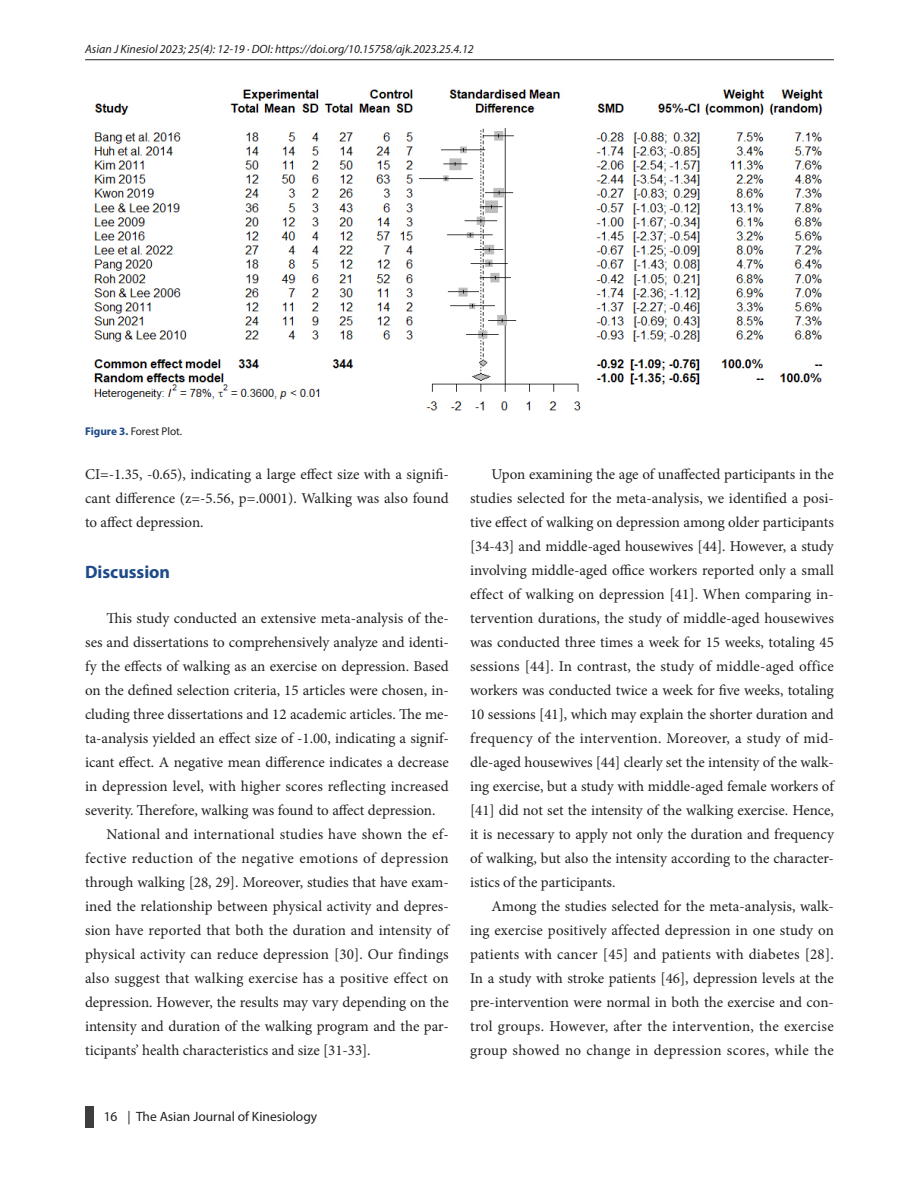
<style>
.page{position:relative;width:919px;height:1191px;background:#fff}
.page>*{position:absolute;margin:0;border:0;box-sizing:border-box;transform-origin:0 0}
.t1{font:700 18px "Myriad Pro";letter-spacing:-.005em;color:#1d4b89}
.t2{font:15px/24px "Minion Pro";color:#231f20;text-align:justify}
.t3{font:15px "Minion Pro";letter-spacing:.02em;color:#231f20}
.t4{font:13.5px "Myriad Pro";color:#231f20}
.t5{font:italic 12px "Myriad Pro";color:#231f20}
.t6{font:11.25px "Myriad Pro";letter-spacing:-.005em;color:#231f20}
.s1{font-weight:700;color:#1d4b89}
</style>
<div class="page">
<div style="left:85px;top:1106px;width:9px;height:21px;background:#3e3e3f"></div>
<hr style="left:85px;top:59px;width:748px;height:1px;background:#231f20">
<img style="left:94px;top:89px;width:729px;height:322px">
<p class="t5" style="left:85px;top:41px;width:390px">Asian J Kinesiol 2023; 25(4): 12-19 · DOI: https://doi.org/10.15758/ajk.2023.25.4.12</p>
<p class="t6" style="left:85px;top:424px;width:99px"><span class="s1">Figure 3.</span> Forest Plot.</p>
<p class="t2" style="left:85px;top:462px;width:365px">CI=-1.35, -0.65), indicating a large effect size with a signifi&shy;cant difference (z=-5.56, p=.0001). Walking was also found to affect depression.</p>
<p class="t1" style="left:85px;top:560px;width:87px">Discussion</p>
<p class="t2" style="left:106px;top:606px;width:344px">This study conducted an extensive meta-analysis of the-</p>
<p class="t2" style="left:85px;top:630px;width:365px">ses and dissertations to comprehensively analyze and identi-</p>
<p class="t2" style="left:85px;top:654px;width:365px">fy the effects of walking as an exercise on depression. Based</p>
<p class="t2" style="left:85px;top:678px;width:365px">on the defined selection criteria, 15 articles were chosen, in-</p>
<p class="t2" style="left:85px;top:702px;width:365px">cluding three dissertations and 12 academic articles. The me-</p>
<p class="t2" style="left:85px;top:726px;width:365px">ta-analysis yielded an effect size of -1.00, indicating a signif-</p>
<p class="t2" style="left:85px;top:750px;width:365px">icant effect. A negative mean difference indicates a decrease</p>
<p class="t2" style="left:85px;top:774px;width:365px">in depression level, with higher scores reflecting increased</p>
<p class="t2" style="left:85px;top:798px;width:352px">severity. Therefore, walking was found to affect depression.</p>
<p class="t2" style="left:106px;top:822px;width:344px">National and international studies have shown the ef-</p>
<p class="t3" style="left:85px;top:848px;width:365px">fective reduction of the negative emotions of depression</p>
<p class="t2" style="left:85px;top:870px;width:365px">through walking [28, 29]. Moreover, studies that have exam-</p>
<p class="t2" style="left:85px;top:894px;width:365px">ined the relationship between physical activity and depres-</p>
<p class="t2" style="left:85px;top:918px;width:365px">sion have reported that both the duration and intensity of</p>
<p class="t2" style="left:85px;top:942px;width:365px">physical activity can reduce depression [30]. Our findings</p>
<p class="t2" style="left:85px;top:966px;width:365px">also suggest that walking exercise has a positive effect on</p>
<p class="t2" style="left:85px;top:990px;width:365px">depression. However, the results may vary depending on the</p>
<p class="t2" style="left:85px;top:1014px;width:365px">intensity and duration of the walking program and the par-</p>
<p class="t2" style="left:85px;top:1038px;width:287px">ticipants’ health characteristics and size [31-33].</p>
<p class="t2" style="left:470px;top:462px;width:365px;text-indent:21px">Upon examining the age of unaffected participants in the studies selected for the meta-analysis, we identified a posi&shy;tive effect of walking on depression among older participants [34-43] and middle-aged housewives [44]. However, a study involving middle-aged office workers reported only a small effect of walking on depression [41]. When comparing in&shy;tervention durations, the study of middle-aged housewives was conducted three times a week for 15 weeks, totaling 45 sessions [44]. In contrast, the study of middle-aged office workers was conducted twice a week for five weeks, totaling 10 sessions [41], which may explain the shorter duration and frequency of the intervention. Moreover, a study of mid&shy;dle-aged housewives [44] clearly set the intensity of the walk&shy;ing exercise, but a study with middle-aged female workers of [41] did not set the intensity of the walking exercise. Hence, it is necessary to apply not only the duration and frequency of walking, but also the intensity according to the character&shy;istics of the participants.</p>
<p class="t2" style="left:470px;top:894px;width:365px;text-indent:21px">Among the studies selected for the meta-analysis, walk&shy;ing exercise positively affected depression in one study on patients with cancer [45] and patients with diabetes [28].<br>In a study with stroke patients [46], depression levels at the pre-intervention were normal in both the exercise and con&shy;trol groups. However, after the intervention, the exercise group showed no change in depression scores, while the</p>
<p class="t4" style="left:104px;top:1108px;width:215px">16 | The Asian Journal of Kinesiology</p>
</div>
